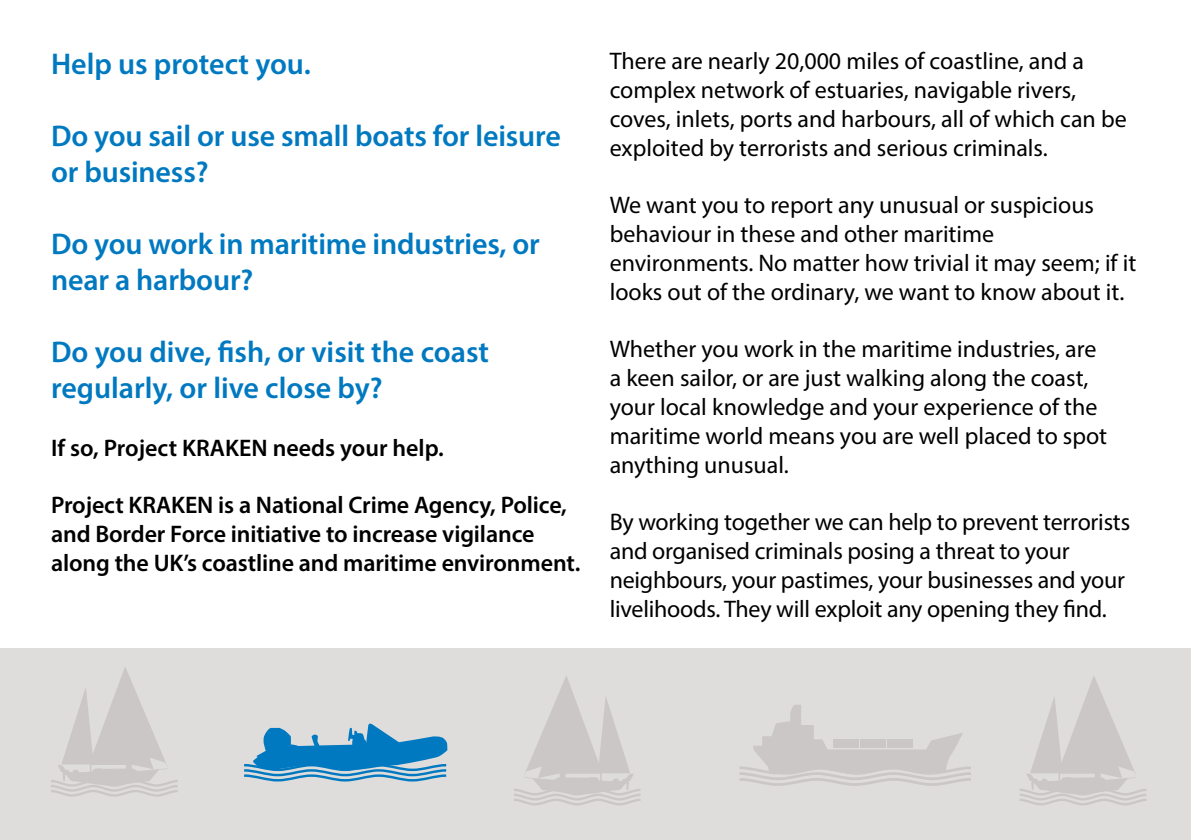
<style>
.page{position:relative;width:1191px;height:840px;background:#fff}
.page>*{position:absolute;margin:0;border:0;box-sizing:border-box;transform-origin:0 0}
.bold{font:600 30px/36px "Myriad Pro";letter-spacing:-.005em;color:#0079c1}
.main_body{font:24px/28.8px "Myriad Pro";color:#000}
.bold-2{font:600 24px/28.8px "Myriad Pro";letter-spacing:-.005em;color:#000}
</style>
<div class="page">
<div style="left:0;top:647px;width:1191px;height:192px;background:#dfdddc"></div>
<svg style="left:51px;top:667px;width:127px;height:130px"></svg>
<svg style="left:739px;top:705px;width:232px;height:81px"></svg>
<svg style="left:514px;top:676px;width:127px;height:130px"></svg>
<svg style="left:244px;top:723px;width:204px;height:59px"></svg>
<svg style="left:1020px;top:676px;width:126px;height:130px"></svg>
<p class="bold" style="left:51px;top:45px;width:261px">Help us protect you.</p>
<p class="bold" style="left:51px;top:117px;width:511px">Do you sail or use small boats for leisure or business?</p>
<p class="bold" style="left:51px;top:225px;width:490px">Do you work in maritime industries, or near a harbour?</p>
<p class="bold" style="left:51px;top:333px;width:439px">Do you dive, fish, or visit the coast regularly, or live close by?</p>
<p class="bold-2" style="left:51px;top:432px;width:394px">If so, Project KRAKEN needs your help.</p>
<p class="bold-2" style="left:51px;top:490px;width:531px">Project KRAKEN is a National Crime Agency, Police, and Border Force initiative to increase vigilance along the UK’s coastline and maritime environment.</p>
<p class="main_body" style="left:609px;top:46px;width:518px">There are nearly 20,000 miles of coastline, and a complex network of estuaries, navigable rivers, coves, inlets, ports and harbours, all of which can be exploited by terrorists and serious criminals.</p>
<p class="main_body" style="left:609px;top:190px;width:528px">We want you to report any unusual or suspicious behaviour in these and other maritime environments. No matter how trivial it may seem; if it looks out of the ordinary, we want to know about it.</p>
<p class="main_body" style="left:609px;top:334px;width:499px">Whether you work in the maritime industries, are a keen sailor, or are just walking along the coast, your local knowledge and your experience of the maritime world means you are well placed to spot anything unusual.</p>
<p class="main_body" style="left:609px;top:507px;width:522px">By working together we can help to prevent terrorists and organised criminals posing a threat to your neighbours, your pastimes, your businesses and your livelihoods. They will exploit any opening they find.</p>
</div>
